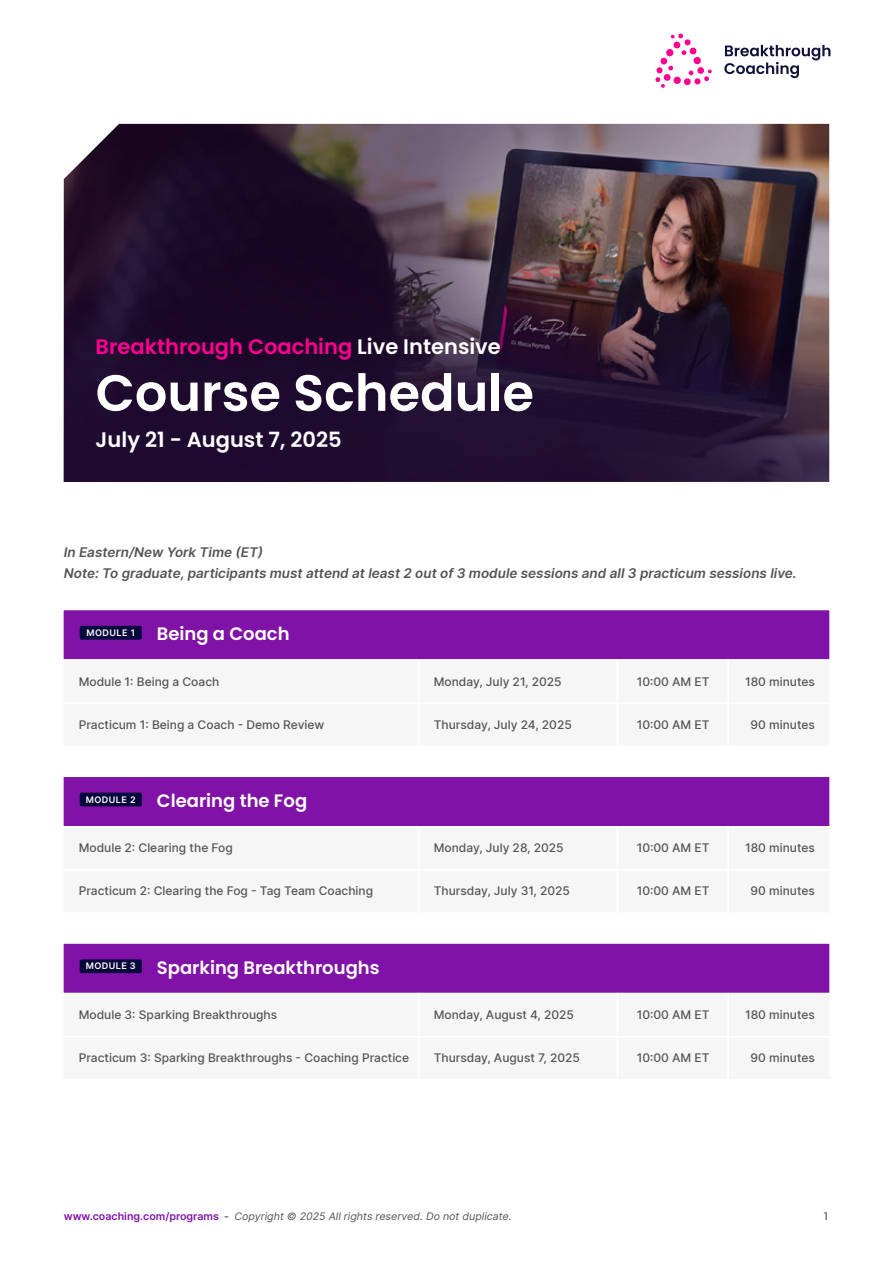
<style>
.page{position:relative;width:893px;height:1263px;background:#fff}
.page>*{position:absolute;margin:0;border:0;box-sizing:border-box;transform-origin:0 0}
.t1{font:600 51px "Poppins";color:#fff}
.t2{font:600 21px "Poppins";color:#ff0090}
.t3{font:600 21px "Poppins";color:#fff}
.t4{font:600 18px "Poppins";color:#fff}
.t5{font:italic 600 13.5px/21.9px "Inter";color:#545454}
.t6{font:500 12px "Inter";color:#545454}
.t7{font:italic 10.5px "Inter";color:#545454}
.t8{font:10.5px "Roboto";color:#444}
.t9{font:600 9px "Inter";letter-spacing:.05em;color:#fff}
.s1{color:#fff}
.s2{font-weight:600;font-style:normal;color:#8112a7}
.s3{font-weight:600;font-style:normal}
</style>
<div class="page">
<svg style="left:655px;top:34px;width:57px;height:54px"></svg>
<svg style="left:724px;top:45px;width:106px;height:33px"></svg>
<svg style="left:64px;top:124px;width:765px;height:358px;background:#38253c"></svg>
<div style="left:62px;top:609px;width:769px;height:52px;background:#8112a7;border:2px solid #fff"></div>
<div style="left:418px;top:659px;width:200px;height:45px;background:#f6f6f6;border:2px solid #fff"></div>
<div style="left:617px;top:659px;width:112px;height:45px;background:#f6f6f6;border:2px solid #fff"></div>
<div style="left:728px;top:659px;width:103px;height:45px;background:#f6f6f6;border:2px solid #fff"></div>
<div style="left:62px;top:659px;width:358px;height:45px;background:#f6f6f6;border:2px solid #fff"></div>
<div style="left:418px;top:702px;width:200px;height:45px;background:#f6f6f6"></div>
<div style="left:617px;top:702px;width:112px;height:45px;background:#f6f6f6"></div>
<div style="left:728px;top:702px;width:103px;height:45px;background:#f6f6f6"></div>
<div style="left:62px;top:702px;width:358px;height:45px;background:#f6f6f6"></div>
<div style="left:80px;top:626px;width:62px;height:14px;background:#06063c;border-radius:2px"></div>
<div style="left:62px;top:775px;width:769px;height:52px;background:#8112a7;border:2px solid #fff"></div>
<div style="left:418px;top:826px;width:200px;height:45px;background:#f6f6f6"></div>
<div style="left:617px;top:826px;width:112px;height:45px;background:#f6f6f6"></div>
<div style="left:728px;top:826px;width:103px;height:45px;background:#f6f6f6"></div>
<div style="left:62px;top:826px;width:358px;height:45px;background:#f6f6f6"></div>
<div style="left:418px;top:869px;width:200px;height:45px;background:#f6f6f6"></div>
<div style="left:617px;top:869px;width:112px;height:45px;background:#f6f6f6"></div>
<div style="left:728px;top:869px;width:103px;height:45px;background:#f6f6f6"></div>
<div style="left:62px;top:869px;width:358px;height:45px;background:#f6f6f6"></div>
<div style="left:80px;top:793px;width:62px;height:13px;background:#06063c;border-radius:2px"></div>
<div style="left:62px;top:942px;width:769px;height:52px;background:#8112a7;border:2px solid #fff"></div>
<div style="left:418px;top:993px;width:200px;height:44px;background:#f6f6f6"></div>
<div style="left:617px;top:993px;width:112px;height:44px;background:#f6f6f6"></div>
<div style="left:728px;top:993px;width:103px;height:44px;background:#f6f6f6"></div>
<div style="left:62px;top:993px;width:358px;height:44px;background:#f6f6f6"></div>
<div style="left:418px;top:1036px;width:200px;height:44px;background:#f6f6f6"></div>
<div style="left:617px;top:1036px;width:112px;height:44px;background:#f6f6f6"></div>
<div style="left:728px;top:1036px;width:103px;height:44px;background:#f6f6f6"></div>
<div style="left:62px;top:1036px;width:358px;height:44px;background:#f6f6f6"></div>
<div style="left:80px;top:959px;width:62px;height:14px;background:#06063c;border-radius:2px"></div>
<h2 class="t2" style="left:96px;top:334px;width:407px">Breakthrough Coaching <span class="s1">Live Intensive</span></h2>
<h1 class="t1" style="left:96px;top:363px;width:440px">Course Schedule</h1>
<h2 class="t3" style="left:96px;top:427px;width:247px">July 21 - August 7, 2025</h2>
<p class="t5" style="left:64px;top:540px;width:735px">In Eastern/New York Time (ET)<br>Note: To graduate, participants must attend at least 2 out of 3 module sessions and all 3 practicum sessions live.</p>
<h3 class="t4" style="left:157px;top:623px;width:134px">Being a Coach</h3>
<p class="t6" style="left:79px;top:672px;width:142px">Module 1: Being a Coach</p>
<p class="t6" style="left:434px;top:672px;width:129px">Monday, July 21, 2025</p>
<p class="t6" style="left:637px;top:672px;width:74px">10:00 AM ET</p>
<p class="t6" style="left:745px;top:672px;width:71px">180 minutes</p>
<p class="t6" style="left:79px;top:716px;width:247px">Practicum 1: Being a Coach - Demo Review</p>
<p class="t6" style="left:434px;top:716px;width:139px">Thursday, July 24, 2025</p>
<p class="t6" style="left:637px;top:716px;width:74px">10:00 AM ET</p>
<p class="t6" style="left:751px;top:716px;width:66px">90 minutes</p>
<p class="t9" style="left:87px;top:626px;width:50px">MODULE 1</p>
<h3 class="t4" style="left:157px;top:790px;width:152px">Clearing the Fog</h3>
<p class="t6" style="left:79px;top:839px;width:156px">Module 2: Clearing the Fog</p>
<p class="t6" style="left:434px;top:839px;width:131px">Monday, July 28, 2025</p>
<p class="t6" style="left:637px;top:839px;width:74px">10:00 AM ET</p>
<p class="t6" style="left:745px;top:839px;width:71px">180 minutes</p>
<p class="t6" style="left:79px;top:882px;width:296px">Practicum 2: Clearing the Fog - Tag Team Coaching</p>
<p class="t6" style="left:434px;top:882px;width:138px">Thursday, July 31, 2025</p>
<p class="t6" style="left:637px;top:882px;width:74px">10:00 AM ET</p>
<p class="t6" style="left:751px;top:882px;width:66px">90 minutes</p>
<p class="t9" style="left:86px;top:793px;width:51px">MODULE 2</p>
<h3 class="t4" style="left:157px;top:957px;width:224px">Sparking Breakthroughs</h3>
<p class="t6" style="left:79px;top:1006px;width:200px">Module 3: Sparking Breakthroughs</p>
<p class="t6" style="left:434px;top:1006px;width:142px">Monday, August 4, 2025</p>
<p class="t6" style="left:637px;top:1006px;width:74px">10:00 AM ET</p>
<p class="t6" style="left:745px;top:1006px;width:71px">180 minutes</p>
<p class="t6" style="left:79px;top:1049px;width:332px">Practicum 3: Sparking Breakthroughs - Coaching Practice</p>
<p class="t6" style="left:434px;top:1049px;width:148px">Thursday, August 7, 2025</p>
<p class="t6" style="left:637px;top:1049px;width:74px">10:00 AM ET</p>
<p class="t6" style="left:751px;top:1049px;width:66px">90 minutes</p>
<p class="t9" style="left:86px;top:959px;width:52px">MODULE 3</p>
<p class="t7" style="left:64px;top:1209px;width:449px"><span class="s2">www.coaching.com/programs</span> <span class="s3">-</span> Copyright © 2025 All rights reserved. Do not duplicate.</p>
<p class="t8" style="left:823px;top:1209px;width:7px">1</p>
</div>
